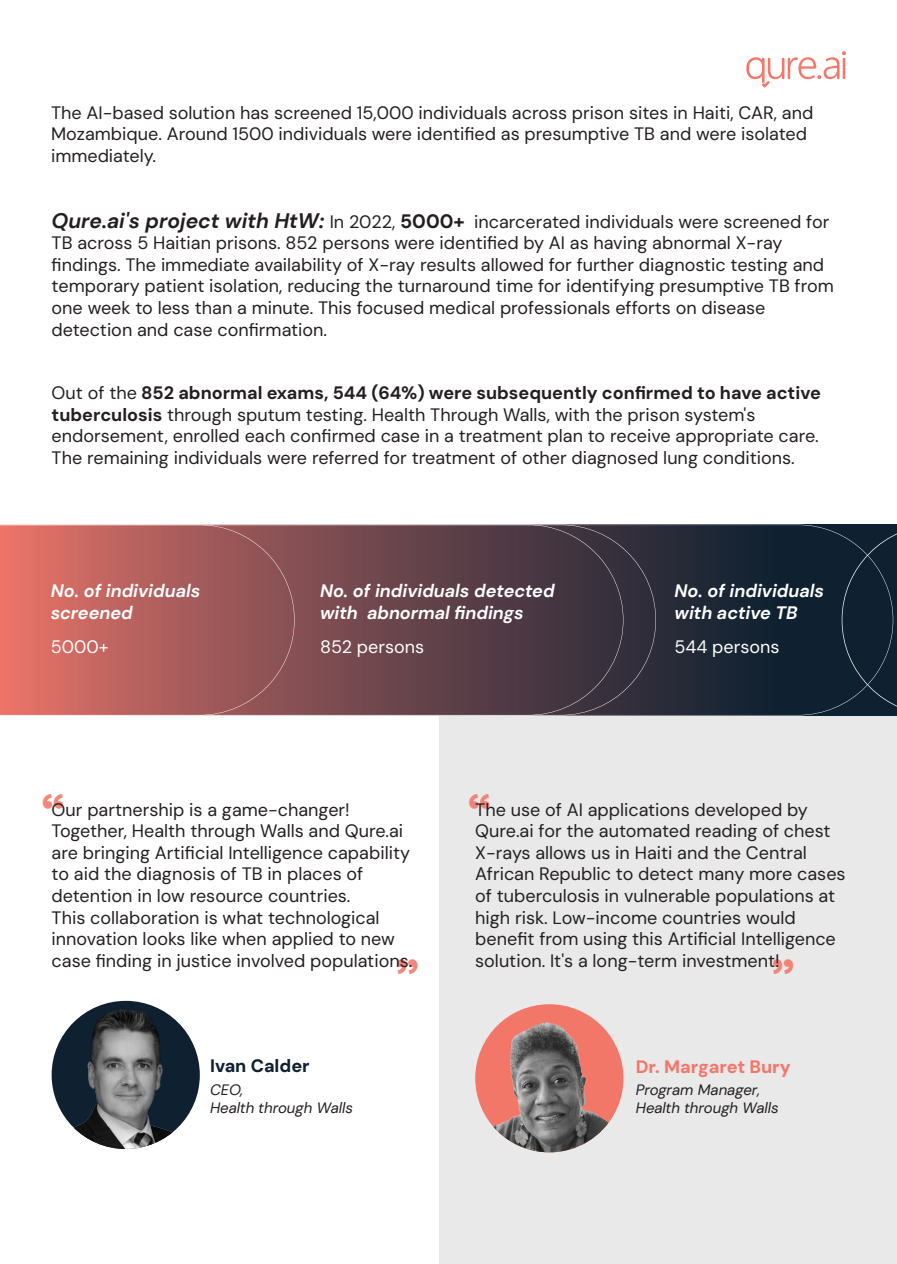
<style>
.page{position:relative;width:897px;height:1264px;background:#fff}
.page>*{position:absolute;margin:0;border:0;box-sizing:border-box;transform-origin:0 0}
.t1{font:44.7px "Airbnb Cereal W Blk";color:#f37769}
.t2{font:18px/21.6px "DM Sans";color:#231f20}
.t3{font:italic 700 18px/21.6px "DM Sans";color:#fff}
.t4{font:18px "DM Sans";color:#fff}
.t5{font:800 18px "DM Sans";color:#f37769}
.t6{font:800 18px "DM Sans";color:#0f2130}
.t7{font:italic 15px/18px "DM Sans";color:#231f20}
.s1{font-weight:700;font-style:italic;font-size:21px}
.s2{font-weight:700;font-size:19.5px}
.s3{font-weight:700}
</style>
<div class="page">
<div style="left:439px;top:701px;width:457px;height:563px;background:#e9e9e9"></div>
<svg style="left:746px;top:51px;width:99px;height:36px"></svg>
<svg style="left:893px;top:524px;width:3px;height:191px"></svg>
<svg style="left:0;top:524px;width:893px;height:191px;background:#66434a"></svg>
<img style="left:52px;top:1002px;width:148px;height:147px">
<div style="left:475px;top:1004px;width:148px;height:148px;background:#f37769;border-radius:74px"></div>
<img style="left:477px;top:1015px;width:137px;height:137px">
<p class="t2" style="left:51px;top:102px;width:763px">The AI-based solution has screened 15,000 individuals across prison sites in Haiti, CAR, and<br>Mozambique. Around 1500 individuals were identified as presumptive TB and were isolated immediately.</p>
<p class="t2" style="left:52px;top:210px;width:783px"><span class="s1">Qure.ai's project with HtW:</span> In 2022, <span class="s2">5000+</span> incarcerated individuals were screened for TB across 5 Haitian prisons. 852 persons were identified by AI as having abnormal X-ray findings. The immediate availability of X-ray results allowed for further diagnostic testing and temporary patient isolation, reducing the turnaround time for identifying presumptive TB from one week to less than a minute. This focused medical professionals efforts on disease detection and case confirmation.</p>
<p class="t2" style="left:52px;top:382px;width:770px">Out of the <span class="s3">852 abnormal exams, 544 (64%) were subsequently confirmed to have active tuberculosis</span> through sputum testing. Health Through Walls, with the prison system's endorsement, enrolled each confirmed case in a treatment plan to receive appropriate care.<br>The remaining individuals were referred for treatment of other diagnosed lung conditions.</p>
<p class="t3" style="left:51px;top:580px;width:151px">No. of individuals screened</p>
<p class="t4" style="left:51px;top:636px;width:59px">5000+</p>
<p class="t3" style="left:320px;top:580px;width:236px">No. of individuals detected with abnormal findings</p>
<p class="t4" style="left:320px;top:636px;width:106px">852 persons</p>
<p class="t3" style="left:674px;top:580px;width:151px">No. of individuals with active TB</p>
<p class="t4" style="left:674px;top:636px;width:106px">544 persons</p>
<h1 class="t1" style="left:41px;top:781px;width:24px">“</h1>
<h1 class="t1" style="left:468px;top:781px;width:24px">“</h1>
<p class="t2" style="left:52px;top:798px;width:362px">Our partnership is a game-changer!<br>Together, Health through Walls and Qure.ai are bringing Artificial Intelligence capability to aid the diagnosis of TB in places of detention in low resource countries.<br>This collaboration is what technological innovation looks like when applied to new case finding in justice involved populations.</p>
<p class="t2" style="left:475px;top:798px;width:372px">The use of AI applications developed by Qure.ai for the automated reading of chest X-rays allows us in Haiti and the Central African Republic to detect many more cases of tuberculosis in vulnerable populations at high risk. Low-income countries would benefit from using this Artificial Intelligence solution. It's a long-term investment!</p>
<h1 class="t1" style="left:418px;top:987px;width:24px;rotate:-180deg">“</h1>
<h1 class="t1" style="left:794px;top:987px;width:24px;rotate:-180deg">“</h1>
<p class="t6" style="left:210px;top:1054px;width:101px">Ivan Calder</p>
<p class="t7" style="left:210px;top:1080px;width:145px">CEO,<br>Health through Walls</p>
<p class="t5" style="left:635px;top:1055px;width:156px">Dr. Margaret Bury</p>
<p class="t7" style="left:635px;top:1080px;width:145px">Program Manager,<br>Health through Walls</p>
</div>
